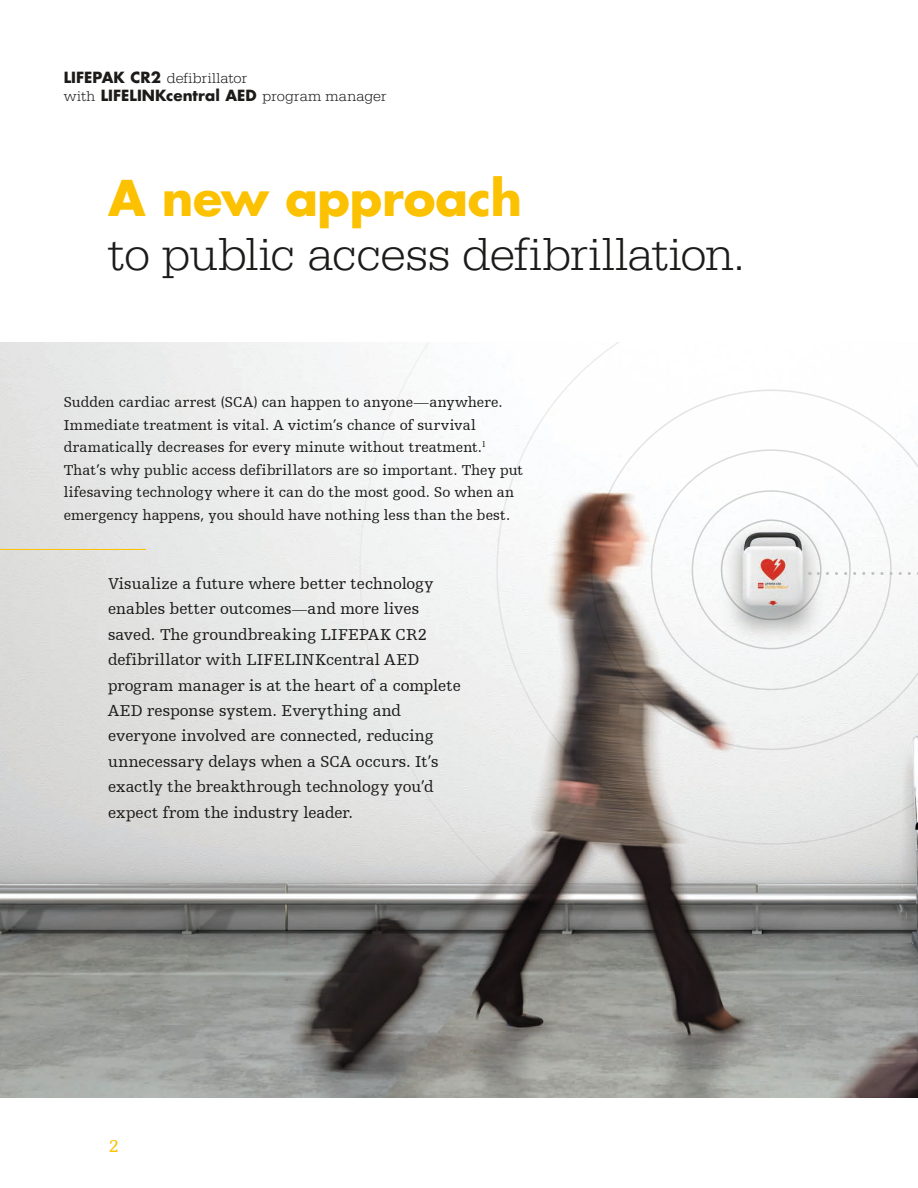
<style>
.page{position:relative;width:918px;height:1188px;background:#fff}
.page>*{position:absolute;margin:0;border:0;box-sizing:border-box;transform-origin:0 0}
.t1{font:300 48px "URW Egyptienne TOT";letter-spacing:-.01em;color:#1c1b1a}
.t2{font:700 48px "Futura For Stryker";letter-spacing:-.01em;color:#fcc100}
.t3{font:18px "Humanist Slabserif 712 BT";color:#fcc100}
.t4{font:16.5px/25.5px "Humanist Slabserif 712 BT";letter-spacing:.005em;color:#1c1b1a}
.t5{font:15px/22.5px "Humanist Slabserif 712 BT";letter-spacing:.01em;color:#1c1b1a}
.t6{font:300 15px/18px "URW Egyptienne TOT";letter-spacing:.01em;color:#1c1b1a}
.s1{font-family:"Futura For Stryker";font-weight:700}
.s2{font-size:15px}
</style>
<div class="page">
<img style="left:0;top:342px;width:918px;height:756px">
<svg style="left:325px;top:342px;width:593px;height:658px"></svg>
<svg style="left:458px;top:342px;width:460px;height:541px"></svg>
<svg style="left:566px;top:365px;width:352px;height:410px"></svg>
<svg style="left:635px;top:433px;width:273px;height:274px"></svg>
<svg style="left:681px;top:480px;width:237px;height:180px"></svg>
<hr style="left:0;top:549px;width:146px;height:1px;background:#fcc100">
<p class="t6" style="left:64px;top:69px;width:324px"><span class="s1">LIFEPAK CR2</span> defibrillator<br>with <span class="s1">LIFELINKcentral AED</span> program manager</p>
<h1 class="t2" style="left:108px;top:166px;width:416px">A new approach</h1>
<h1 class="t1" style="left:108px;top:226px;width:638px">to public access defibrillation.</h1>
<p class="t5" style="left:64px;top:391px;width:461px">Sudden cardiac arrest (SCA) can happen to anyone—anywhere.<br>Immediate treatment is vital. A victim’s chance of survival dramatically decreases for every minute without treatment.<sup>1<br></sup>That’s why public access defibrillators are so important. They put lifesaving technology where it can do the most good. So when an emergency happens, you should have nothing less than the best.</p>
<p class="t4" style="left:108px;top:570px;width:354px">Visualize a future where better technology enables better outcomes<span class="s2">—</span>and more lives saved. The groundbreaking LIFEPAK CR2 defibrillator with LIFELINKcentral AED program manager is at the heart of a complete AED response system. Everything and everyone involved are connected, reducing unnecessary delays when a SCA occurs. It’s exactly the breakthrough technology you’d expect from the industry leader.</p>
<p class="t3" style="left:109px;top:1135px;width:12px">2</p>
</div>
